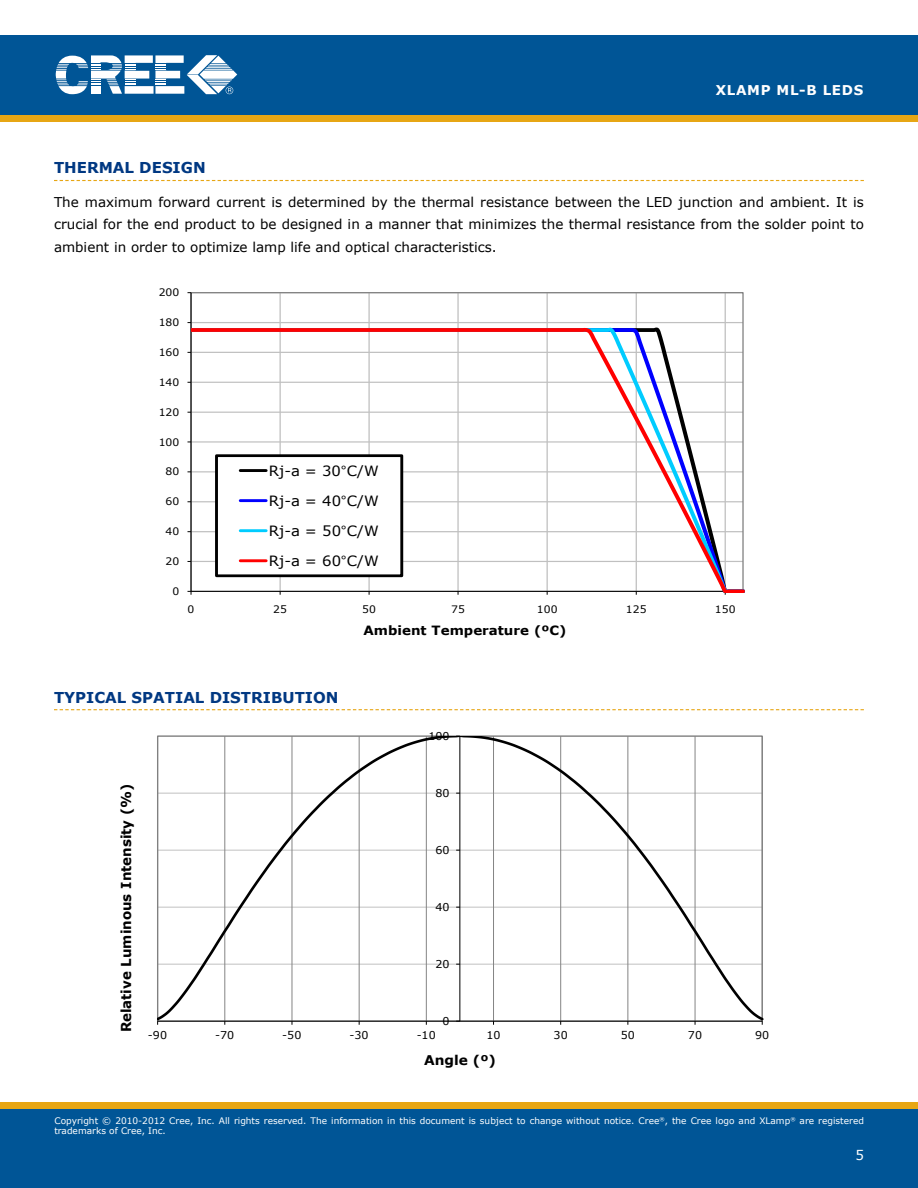
<style>
.page{position:relative;width:918px;height:1188px;background:#fff}
.page>*{position:absolute;margin:0;border:0;box-sizing:border-box;transform-origin:0 0}
.t1{font:700 15px "Verdana";color:#003882}
.t2{font:14.1px/30px "Verdana";color:#000;text-align:justify;scale:1.05 1}
.t3{font:700 13.8px "Verdana";color:#000}
.t4{font:13.5px/22.5px "Verdana";color:#000;text-align:justify}
.t5{font:700 13.5px "Verdana";letter-spacing:.05em;color:#fff}
.t6{font:13.5px "Verdana";color:#fff}
.t7{font:700 13.35px "Verdana";color:#000}
.t8{font:700 12.75px "Verdana";color:#000;scale:1.05 1}
.t9{font:10.8px "Verdana";letter-spacing:.005em;color:#000}
.t10{font:10.35px "Verdana";letter-spacing:.005em;color:#000;scale:1.05 1}
.t11{font:9px/10.8px "Verdana";color:#fff}
.s1{font-family:"Arial"}
</style>
<div class="page">
<div style="left:0;top:115px;width:918px;height:7px;background:#e7a614"></div>
<div style="left:0;top:35px;width:918px;height:80px;background:#005596"></div>
<svg style="left:56px;top:55px;width:181px;height:39px"></svg>
<div style="left:0;top:1108px;width:918px;height:80px;background:#005596"></div>
<div style="left:0;top:1102px;width:918px;height:6px;background:#e7a614"></div>
<svg style="left:54px;top:180px;width:810px;height:1px"></svg>
<svg style="left:54px;top:709px;width:810px;height:1px"></svg>
<hr style="left:191px;top:322px;width:552px;height:1px;background:#c0c0c0">
<hr style="left:280px;top:293px;width:1px;height:298px;background:#c0c0c0">
<hr style="left:368px;top:293px;width:2px;height:298px;background:#c0c0c0">
<hr style="left:457px;top:293px;width:2px;height:298px;background:#c0c0c0">
<hr style="left:547px;top:293px;width:1px;height:298px;background:#c0c0c0">
<hr style="left:636px;top:293px;width:1px;height:298px;background:#c0c0c0">
<hr style="left:725px;top:293px;width:1px;height:298px;background:#c0c0c0">
<hr style="left:191px;top:293px;width:1px;height:298px;background:#000">
<svg style="left:191px;top:326px;width:553px;height:267px"></svg>
<div style="left:217px;top:456px;width:185px;height:120px;background:#fff"></div>
<div style="left:215px;top:454px;width:188px;height:123px;border:3px solid #000"></div>
<hr style="left:240px;top:469px;width:26px;height:3px;background:#000">
<hr style="left:240px;top:499px;width:26px;height:3px;background:#00f">
<hr style="left:240px;top:529px;width:26px;height:3px;background:#0cf">
<hr style="left:240px;top:559px;width:26px;height:3px;background:#f00">
<svg style="left:158px;top:736px;width:606px;height:287px"></svg>
<p class="t5" style="left:716px;top:82px;width:149px">XLAMP M L-B LEDS</p>
<p class="t1" style="left:54px;top:158px;width:153px">THERMAL DESIGN</p>
<p class="t4" style="left:54px;top:190px;width:812px">The maximum forward current is determined by the thermal resistance between the LED junction and ambient. It is crucial for the end product to be designed in a manner that minimizes the thermal resistance from the solder point to ambient in order to optimize lamp life and optical characteristics.</p>
<p class="t10" style="left:159px;top:286px;width:21px">200</p>
<p class="t10" style="left:159px;top:316px;width:21px">180</p>
<p class="t10" style="left:159px;top:346px;width:21px">160</p>
<p class="t10" style="left:159px;top:375px;width:21px">140</p>
<p class="t10" style="left:159px;top:405px;width:21px">120</p>
<p class="t10" style="left:159px;top:435px;width:21px">100</p>
<p class="t10" style="left:166px;top:465px;width:15px">80</p>
<p class="t10" style="left:166px;top:495px;width:15px">60</p>
<p class="t10" style="left:166px;top:525px;width:15px">40</p>
<p class="t10" style="left:166px;top:555px;width:15px">20</p>
<p class="t10" style="left:172px;top:585px;width:8px">0</p>
<p class="t2" style="left:269px;top:455px;width:106px">Rj-a = 30<span class="s1">°</span>C/W Rj-a = 40<span class="s1">°</span>C/W Rj-a = 50<span class="s1">°</span>C/W Rj-a = 60<span class="s1">°</span>C/W</p>
<p class="t10" style="left:188px;top:602px;width:8px">0</p>
<p class="t10" style="left:273px;top:602px;width:15px">25</p>
<p class="t10" style="left:362px;top:602px;width:15px">50</p>
<p class="t10" style="left:451px;top:602px;width:15px">75</p>
<p class="t10" style="left:537px;top:602px;width:21px">100</p>
<p class="t10" style="left:626px;top:602px;width:21px">125</p>
<p class="t10" style="left:715px;top:602px;width:21px">150</p>
<p class="t8" style="left:364px;top:622px;width:195px">Ambient Temperature (ºC)</p>
<p class="t1" style="left:54px;top:688px;width:286px">TYPICAL SPATIAL DISTRIBUTION</p>
<p class="t9" style="left:428px;top:729px;width:23px">100</p>
<p class="t3" style="left:118px;top:1032px;width:250px;rotate:-90deg">Relative Luminous Intensity (%)</p>
<p class="t9" style="left:435px;top:786px;width:16px">80</p>
<p class="t9" style="left:435px;top:843px;width:16px">60</p>
<p class="t9" style="left:435px;top:900px;width:16px">40</p>
<p class="t9" style="left:435px;top:957px;width:16px">20</p>
<p class="t9" style="left:443px;top:1014px;width:9px">0</p>
<p class="t9" style="left:148px;top:1028px;width:21px">-90</p>
<p class="t9" style="left:215px;top:1028px;width:21px">-70</p>
<p class="t9" style="left:282px;top:1028px;width:21px">-50</p>
<p class="t9" style="left:350px;top:1028px;width:21px">-30</p>
<p class="t9" style="left:417px;top:1028px;width:21px">-10</p>
<p class="t9" style="left:486px;top:1028px;width:16px">10</p>
<p class="t9" style="left:554px;top:1028px;width:16px">30</p>
<p class="t9" style="left:621px;top:1028px;width:16px">50</p>
<p class="t9" style="left:688px;top:1028px;width:16px">70</p>
<p class="t9" style="left:755px;top:1028px;width:16px">90</p>
<p class="t7" style="left:424px;top:1052px;width:73px">Angle (º)</p>
<p class="t11" style="left:54px;top:1115px;width:811px">Copyright © 2010-2012 Cree, Inc. All rights reserved. The information in this document is subject to change without notice. Cree<sup>®</sup>, the Cree logo and XLamp<sup>®</sup> are registered trademarks of Cree, Inc.</p>
<p class="t6" style="left:855px;top:1146px;width:10px">5</p>
</div>
